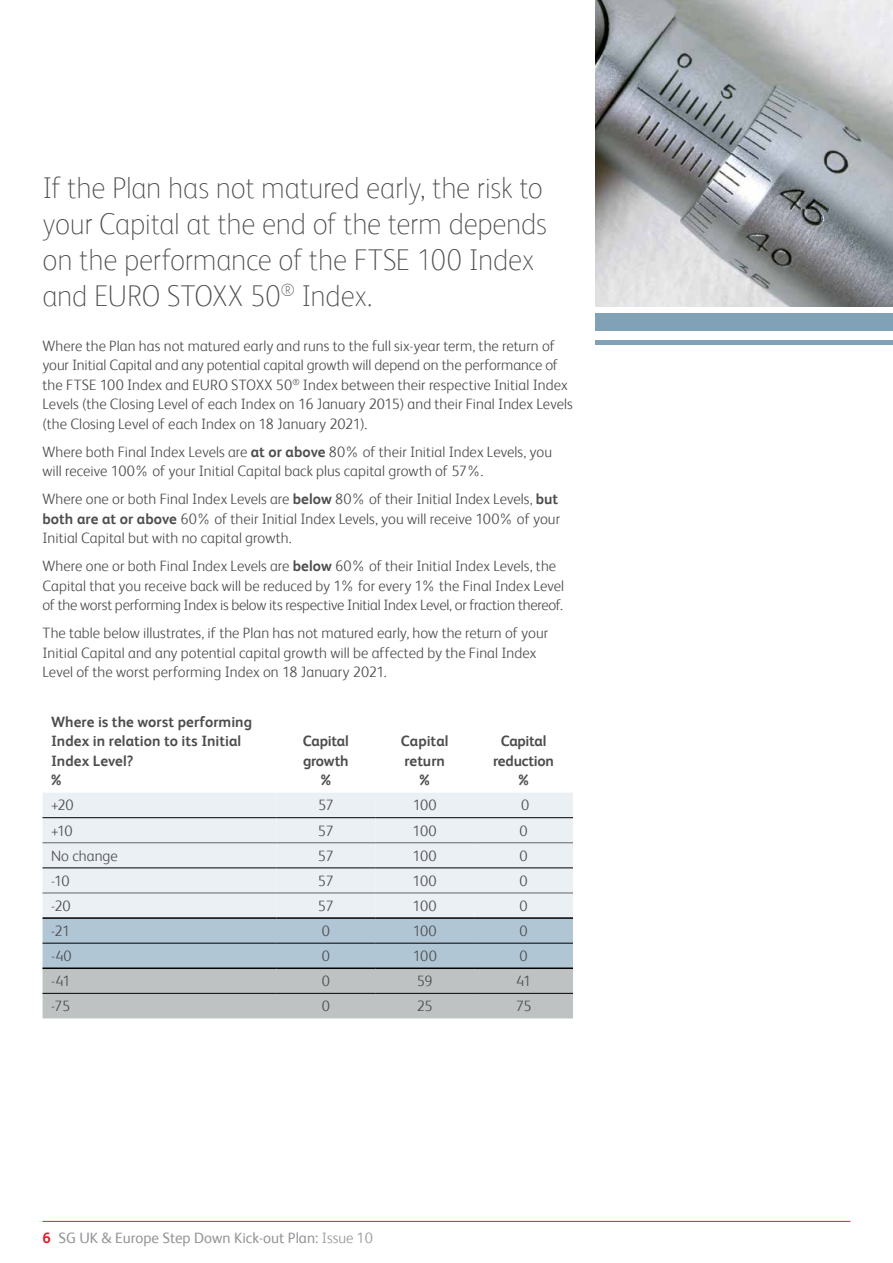
<style>
.page{position:relative;width:893px;height:1263px;background:#fff}
.page>*{position:absolute;margin:0;border:0;box-sizing:border-box;transform-origin:0 0}
.t1{font:100 30px/36px "FS Albert";letter-spacing:-.01em;color:#4d4d4f}
.t2{font:300 15px/19.5px "FS Albert";color:#4d4d4f}
.t3{font:700 15px/19.5px "FS Albert";color:#4d4d4f}
.t4{font:15px "FS Albert";color:#939598}
.t5{font:700 15px/19.5px "FS Albert";letter-spacing:-.02em;color:#4d4d4f;text-align:center}
.s1{font-weight:700}
.s2{font-weight:700;color:#df1e32}
.s3{font-weight:300}
</style>
<div class="page">
<hr style="left:43px;top:1221px;width:807px;height:1px;background:#df1e32">
<svg style="left:43px;top:793px;width:530px;height:225px;background:#d2dae0"></svg>
<hr style="left:43px;top:842px;width:233px;height:1px;background:#636466">
<hr style="left:276px;top:842px;width:99px;height:1px;background:#636466">
<hr style="left:375px;top:842px;width:99px;height:1px;background:#636466">
<hr style="left:474px;top:842px;width:99px;height:1px;background:#636466">
<hr style="left:43px;top:868px;width:233px;height:1px;background:#000">
<hr style="left:276px;top:868px;width:99px;height:1px;background:#000">
<hr style="left:375px;top:868px;width:99px;height:1px;background:#000">
<hr style="left:474px;top:868px;width:99px;height:1px;background:#000">
<hr style="left:43px;top:893px;width:233px;height:1px;background:#636466">
<hr style="left:276px;top:893px;width:99px;height:1px;background:#636466">
<hr style="left:375px;top:893px;width:99px;height:1px;background:#636466">
<hr style="left:474px;top:893px;width:99px;height:1px;background:#636466">
<hr style="left:43px;top:917px;width:233px;height:2px;background:#000">
<hr style="left:276px;top:917px;width:99px;height:2px;background:#000">
<hr style="left:375px;top:917px;width:99px;height:2px;background:#000">
<hr style="left:474px;top:917px;width:99px;height:2px;background:#000">
<hr style="left:43px;top:943px;width:233px;height:1px;background:#000">
<hr style="left:276px;top:943px;width:99px;height:1px;background:#000">
<hr style="left:375px;top:943px;width:99px;height:1px;background:#000">
<hr style="left:474px;top:943px;width:99px;height:1px;background:#000">
<hr style="left:43px;top:967px;width:233px;height:2px;background:#000">
<hr style="left:276px;top:967px;width:99px;height:2px;background:#000">
<hr style="left:375px;top:967px;width:99px;height:2px;background:#000">
<hr style="left:474px;top:967px;width:99px;height:2px;background:#000">
<hr style="left:43px;top:817px;width:233px;height:1px;background:#000">
<hr style="left:276px;top:817px;width:99px;height:1px;background:#000">
<hr style="left:375px;top:817px;width:99px;height:1px;background:#000">
<hr style="left:474px;top:817px;width:99px;height:1px;background:#000">
<hr style="left:43px;top:993px;width:233px;height:1px;background:#000">
<hr style="left:276px;top:993px;width:99px;height:1px;background:#000">
<hr style="left:375px;top:993px;width:99px;height:1px;background:#000">
<hr style="left:474px;top:993px;width:99px;height:1px;background:#000">
<div style="left:595px;top:314px;width:298px;height:17px;background:#80a1b6"></div>
<hr style="left:595px;top:340px;width:298px;height:4px;background:#80a1b6">
<img style="left:595px;top:0;width:298px;height:306px">
<h1 class="t1" style="left:43px;top:170px;width:506px">If the Plan has not matured early, the risk to your Capital at the end of the term depends on the performance of the FTSE 100 Index and EURO STOXX 50<sup>®</sup> Index.</h1>
<p class="t2" style="left:43px;top:336px;width:532px">Where the Plan has not matured early and runs to the full six-year term, the return of your Initial Capital and any potential capital growth will depend on the performance of the FTSE 100 Index and EURO STOXX 50<sup>®</sup> Index between their respective Initial Index Levels (the Closing Level of each Index on 16 January 2015) and their Final Index Levels (the Closing Level of each Index on 18 January 2021).</p>
<p class="t2" style="left:43px;top:442px;width:511px">Where both Final Index Levels are <span class="s1">at or above</span> 80% of their Initial Index Levels, you will receive 100% of your Initial Capital back plus capital growth of 57%.</p>
<p class="t2" style="left:43px;top:489px;width:519px;text-align:justify">Where one or both Final Index Levels are <span class="s1">below</span> 80% of their Initial Index Levels, <span class="s1">but both are at or above</span> 60% of their Initial Index Levels, you will receive 100% of your Initial Capital but with no capital growth.</p>
<p class="t2" style="left:43px;top:556px;width:523px">Where one or both Final Index Levels are <span class="s1">below</span> 60% of their Initial Index Levels, the<br>Capital that you receive back will be reduced by 1% for every 1% the Final Index Level of the worst performing Index is below its respective Initial Index Level, or fraction thereof.</p>
<p class="t2" style="left:43px;top:623px;width:507px">The table below illustrates, if the Plan has not matured early, how the return of your<br>Initial Capital and any potential capital growth will be affected by the Final Index<br>Level of the worst performing Index on 18 January 2021.</p>
<p class="t3" style="left:51px;top:712px;width:203px">Where is the worst performing<br>Index in relation to its Initial<br>Index Level?<br>%</p>
<p class="t5" style="left:303px;top:731px;width:47px">Capital growth %</p>
<p class="t3" style="left:401px;top:731px;width:49px;text-align:center">Capital return %</p>
<p class="t5" style="left:493px;top:731px;width:62px">Capital reduction %</p>
<p class="t2" style="left:51px;top:795px;width:24px">+20</p>
<p class="t2" style="left:318px;top:795px;width:17px">57</p>
<p class="t2" style="left:413px;top:795px;width:26px">100</p>
<p class="t2" style="left:521px;top:795px;width:10px">0</p>
<p class="t2" style="left:51px;top:820px;width:23px">+10</p>
<p class="t2" style="left:318px;top:820px;width:17px">57</p>
<p class="t2" style="left:413px;top:820px;width:26px">100</p>
<p class="t2" style="left:519px;top:820px;width:10px">0</p>
<p class="t2" style="left:51px;top:846px;width:68px">No change</p>
<p class="t2" style="left:318px;top:846px;width:17px">57</p>
<p class="t2" style="left:413px;top:846px;width:26px">100</p>
<p class="t2" style="left:519px;top:846px;width:10px">0</p>
<p class="t2" style="left:51px;top:871px;width:20px">-10</p>
<p class="t2" style="left:318px;top:871px;width:17px">57</p>
<p class="t2" style="left:413px;top:871px;width:26px">100</p>
<p class="t2" style="left:519px;top:871px;width:10px">0</p>
<p class="t2" style="left:51px;top:896px;width:21px">-20</p>
<p class="t2" style="left:318px;top:896px;width:17px">57</p>
<p class="t2" style="left:413px;top:896px;width:26px">100</p>
<p class="t2" style="left:519px;top:896px;width:10px">0</p>
<p class="t2" style="left:51px;top:921px;width:21px">-21</p>
<p class="t2" style="left:322px;top:921px;width:10px">0</p>
<p class="t2" style="left:413px;top:921px;width:26px">100</p>
<p class="t2" style="left:519px;top:921px;width:10px">0</p>
<p class="t2" style="left:51px;top:946px;width:22px">-40</p>
<p class="t2" style="left:322px;top:946px;width:10px">0</p>
<p class="t2" style="left:413px;top:946px;width:26px">100</p>
<p class="t2" style="left:520px;top:946px;width:10px">0</p>
<p class="t2" style="left:51px;top:971px;width:21px">-41</p>
<p class="t2" style="left:322px;top:971px;width:10px">0</p>
<p class="t2" style="left:417px;top:971px;width:17px">59</p>
<p class="t2" style="left:516px;top:971px;width:17px">41</p>
<p class="t2" style="left:51px;top:996px;width:21px">-75</p>
<p class="t2" style="left:322px;top:996px;width:10px">0</p>
<p class="t2" style="left:417px;top:996px;width:18px">25</p>
<p class="t2" style="left:516px;top:996px;width:17px">75</p>
<p class="t4" style="left:43px;top:1229px;width:332px"><span class="s2">6</span> SG UK &amp; Europe Step Down Kick-out Plan: <span class="s3">Issue 10</span></p>
</div>
